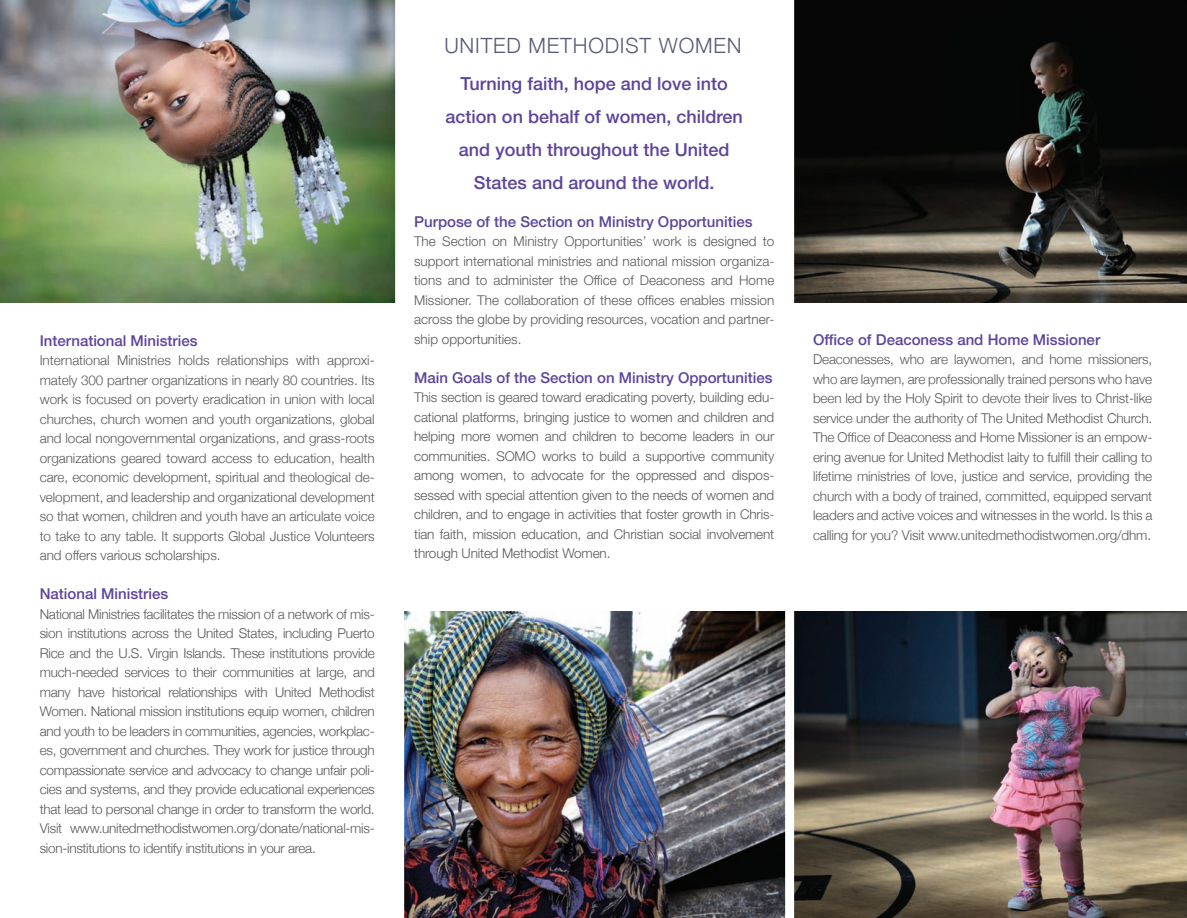
<style>
.page{position:relative;width:1187px;height:918px;background:#fff}
.page>*{position:absolute;margin:0;border:0;box-sizing:border-box;transform-origin:0 0}
.t1{font:300 21px "Helvetica Neue";letter-spacing:.04em;color:#575a76}
.t2{font:500 18px/33px "Helvetica Neue LT Std";color:#5d449b;text-align:center}
.t3{font:500 15px "Helvetica Neue LT Std";color:#5d449b}
.t4{font:300 13.5px/19.5px "Helvetica Neue";letter-spacing:-.01em;color:#57585a;text-align:justify}
.t5{font:300 13.5px/19.5px "Helvetica Neue LT Std";letter-spacing:-.01em;color:#57585a;text-align:justify}
</style>
<div class="page">
<img style="left:404px;top:611px;width:782px;height:307px">
<img style="left:0;top:0;width:395px;height:303px">
<img style="left:794px;top:0;width:392px;height:303px">
<div style="left:785px;top:0;width:9px;height:918px;background:#fff"></div>
<p class="t3" style="left:40px;top:331px;width:159px">International Ministries</p>
<p class="t4" style="left:40px;top:350px;width:336px">International Ministries holds relationships with approxi&shy;mately 300 partner organizations in nearly 80 countries. Its work is focused on poverty eradication in union with local churches, church women and youth organizations, global and local nongovernmental organizations, and grass-roots organizations geared toward access to education, health care, economic development, spiritual and theological de&shy;velopment, and leadership and organizational development so that women, children and youth have an articulate voice to take to any table. It supports Global Justice Volunteers and offers various scholarships.</p>
<p class="t3" style="left:40px;top:585px;width:130px">National Ministries</p>
<p class="t4" style="left:40px;top:604px;width:336px">National Ministries facilitates the mission of a network of mis&shy;sion institutions across the United States, including Puerto Rice and the U.S. Virgin Islands. These institutions provide much-needed services to their communities at large, and many have historical relationships with United Methodist Women. National mission institutions equip women, children and youth to be leaders in communities, agencies, workplac&shy;es, government and churches. They work for justice through compassionate service and advocacy to change unfair poli&shy;cies and systems, and they provide educational experiences that lead to personal change in order to transform the world.<br>Visit www.unitedmethodistwomen.org/donate/national-mis&shy;sion-institutions to identify institutions in your area.</p>
<h1 class="t1" style="left:444px;top:33px;width:298px">United Methodist Women</h1>
<h2 class="t2" style="left:445px;top:67px;width:299px">Turning faith, hope and love into action on behalf of women, children and youth throughout the United<br>States and around the world.</h2>
<p class="t3" style="left:414px;top:213px;width:340px">Purpose of the Section on Ministry Opportunities</p>
<p class="t5" style="left:414px;top:231px;width:362px">The Section on Ministry Opportunities’ work is designed to support international ministries and national mission organiza&shy;tions and to administer the Office of Deaconess and Home Missioner. The collaboration of these offices enables mission across the globe by providing resources, vocation and partner&shy;ship opportunities.</p>
<p class="t3" style="left:414px;top:369px;width:360px">Main Goals of the Section on Ministry Opportunities</p>
<p class="t5" style="left:414px;top:387px;width:362px">This section is geared toward eradicating poverty, building edu&shy;cational platforms, bringing justice to women and children and helping more women and children to become leaders in our communities. SOMO works to build a supportive community among women, to advocate for the oppressed and dispos&shy;sessed with special attention given to the needs of women and children, and to engage in activities that foster growth in Chris&shy;tian faith, mission education, and Christian social involvement through United Methodist Women.</p>
<p class="t3" style="left:813px;top:330px;width:289px">Office of Deaconess and Home Missioner</p>
<p class="t4" style="left:813px;top:349px;width:341px">Deaconesses, who are laywomen, and home missioners, who are laymen, are professionally trained persons who have been led by the Holy Spirit to devote their lives to Christ-like service under the authority of The United Methodist Church.<br>The Office of Deaconess and Home Missioner is an empow&shy;ering avenue for United Methodist laity to fulfill their calling to lifetime ministries of love, justice and service, providing the church with a body of trained, committed, equipped servant leaders and active voices and witnesses in the world. Is this a calling for you? Visit www.unitedmethodistwomen.org/dhm.</p>
</div>
